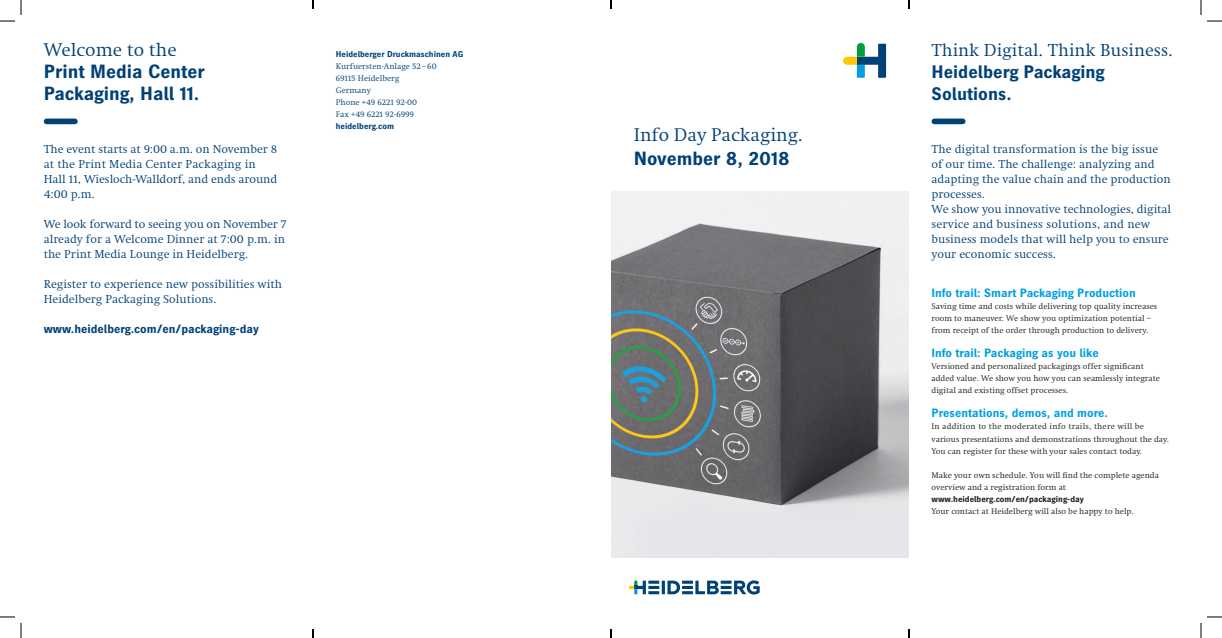
<style>
.page{position:relative;width:1222px;height:638px;background:#fff}
.page>*{position:absolute;margin:0;border:0;box-sizing:border-box;transform-origin:0 0}
.t1{font:700 19px/22px "Heidelberg Gothic Ml";color:#004177}
.t2{font:19px "Heidelberg Antiqua ML";color:#004177}
.t3{font:700 18px/22px "Heidelberg Gothic Ml";color:#004177}
.t4{font:18px "Heidelberg Antiqua ML";color:#004177}
.t5{font:12px/15px "Heidelberg Antiqua ML";color:#004177}
.t6{font:700 12px "Heidelberg Gothic Ml";color:#009fe3}
.t7{font:700 12px "Heidelberg Gothic Ml";color:#004177}
.t8{font:8.5px/12px "Heidelberg Antiqua ML";color:#1d1d1b}
.t9{font:8.5px/12px "Heidelberg Antiqua ML";color:#004177}
.t10{font:700 8.5px "Heidelberg Gothic Ml";color:#004177}
.t11{font:700 8.5px "Heidelberg Gothic Ml";color:#1d1d1b}
</style>
<div class="page">
<svg style="left:843px;top:43px;width:43px;height:35px"></svg>
<svg style="left:661px;top:580px;width:4px;height:14px"></svg>
<svg style="left:667px;top:580px;width:92px;height:14px"></svg>
<svg style="left:628px;top:580px;width:31px;height:14px"></svg>
<div style="left:47px;top:118px;width:28px;height:6px;background:#004177"></div>
<div style="left:934px;top:118px;width:28px;height:6px;background:#004177"></div>
<img style="left:611px;top:191px;width:297px;height:366px">
<svg style="left:0;top:0;width:22px;height:22px"></svg>
<svg style="left:0;top:616px;width:22px;height:21px"></svg>
<svg style="left:1200px;top:0;width:21px;height:22px"></svg>
<svg style="left:1200px;top:616px;width:21px;height:21px"></svg>
<svg style="left:312px;top:0;width:2px;height:9px"></svg>
<svg style="left:312px;top:629px;width:2px;height:8px"></svg>
<h1 class="t2" style="left:44px;top:39px;width:134px">Welcome to the</h1>
<h1 class="t1" style="left:44px;top:61px;width:162px">Print Media Center<br>Packaging, Hall 11.</h1>
<h3 class="t5" style="left:44px;top:142px;width:235px">The event starts at 9:00 a.m. on November 8 at the Print Media Center Packaging in Hall 11, Wiesloch-Walldorf, and ends around 4:00 p.m.</h3>
<h3 class="t5" style="left:44px;top:217px;width:244px">We look forward to seeing you on November 7 already for a Welcome Dinner at 7:00 p.m. in the Print Media Lounge in Heidelberg.</h3>
<h3 class="t5" style="left:44px;top:277px;width:240px">Register to experience new possibilities with<br>Heidelberg Packaging Solutions.</h3>
<h3 class="t7" style="left:44px;top:322px;width:217px">www.heidelberg.com/en/packaging-day</h3>
<p class="t10" style="left:336px;top:49px;width:129px">Heidelberger Druckmaschinen AG</p>
<p class="t9" style="left:336px;top:60px;width:102px">Kurfuersten-Anlage 52–60<br>69115 Heidelberg<br>Germany<br>Phone +49 6221 92-00<br>Fax +49 6221 92-6999</p>
<p class="t10" style="left:336px;top:121px;width:60px">heidelberg.com</p>
<h2 class="t4" style="left:931px;top:40px;width:243px">Think Digital. Think Business.</h2>
<h2 class="t3" style="left:931px;top:61px;width:174px">Heidelberg Packaging<br>Solutions.</h2>
<h1 class="t2" style="left:633px;top:124px;width:171px">Info Day Packaging.</h1>
<h1 class="t1" style="left:633px;top:148px;width:157px">November 8, 2018</h1>
<p class="t5" style="left:931px;top:142px;width:241px">The digital transformation is the big issue of our time. The challenge: analyzing and adapting the value chain and the production processes.<br>We show you innovative technologies, digital service and business solutions, and new business models that will help you to ensure your economic success.</p>
<h3 class="t6" style="left:931px;top:286px;width:206px">Info trail: Smart Packaging Production</h3>
<p class="t8" style="left:931px;top:300px;width:227px">Saving time and costs while delivering top quality increases room to maneuver. We show you optimization potential – from receipt of the order through production to delivery.</p>
<h3 class="t6" style="left:931px;top:346px;width:169px">Info trail: Packaging as you like</h3>
<p class="t8" style="left:931px;top:360px;width:230px">Versioned and personalized packagings offer significant added value. We show you how you can seamlessly integrate digital and existing offset processes.</p>
<h3 class="t6" style="left:931px;top:406px;width:178px">Presentations, demos, and more.</h3>
<p class="t8" style="left:931px;top:420px;width:239px">In addition to the moderated info trails, there will be various presentations and demonstrations throughout the day.<br>You can register for these with your sales contact today.</p>
<p class="t8" style="left:931px;top:468px;width:229px">Make your own schedule. You will find the complete agenda overview and a registration form at</p>
<p class="t11" style="left:931px;top:493px;width:154px">www.heidelberg.com/en/packaging-day</p>
<p class="t8" style="left:931px;top:504px;width:204px">Your contact at Heidelberg will also be happy to help.</p>
</div>
